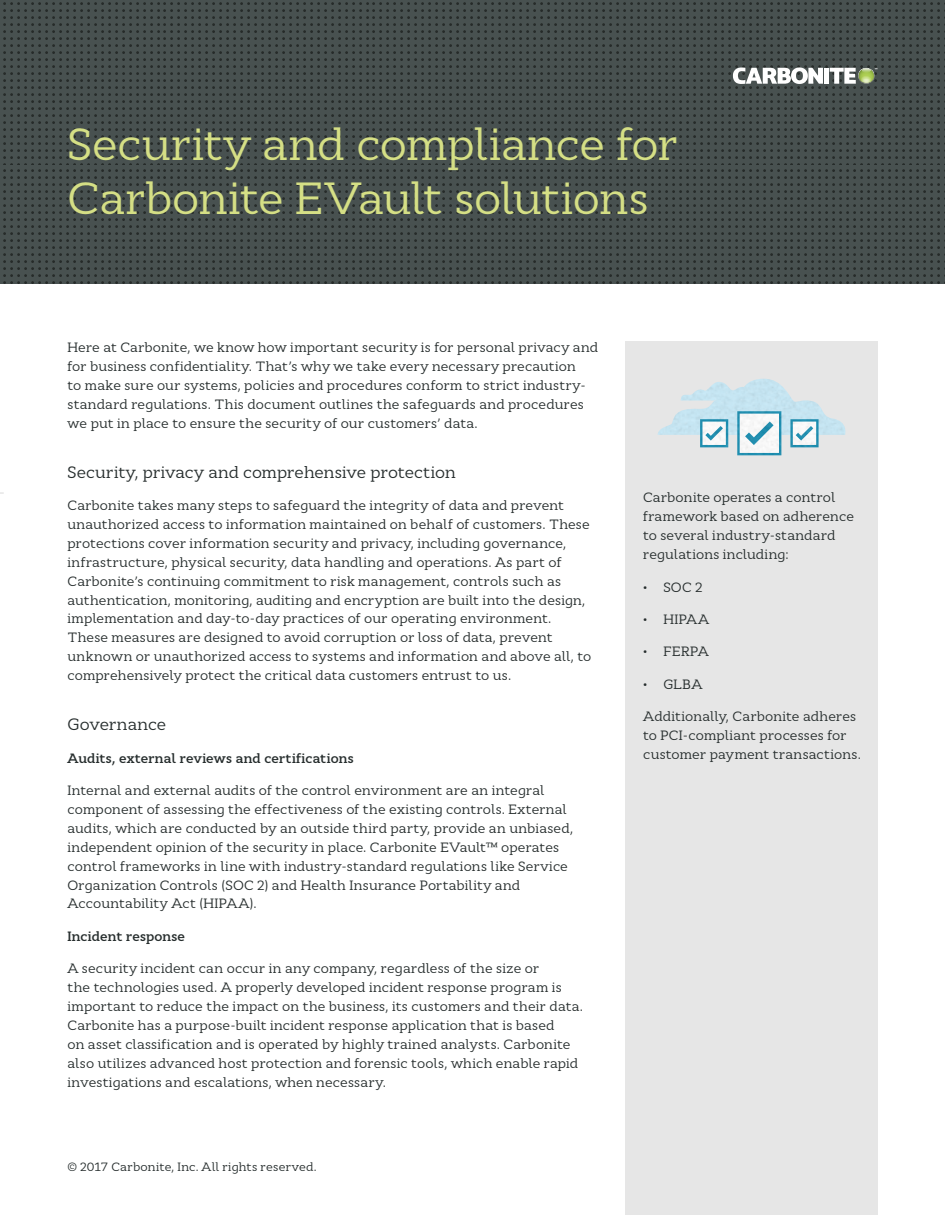
<style>
.page{position:relative;width:945px;height:1215px;background:#fff}
.page>*{position:absolute;margin:0;border:0;box-sizing:border-box;transform-origin:0 0}
.t1{font:45px/54px "Cyntho Slab Pro";letter-spacing:-.015em;color:#d5df85}
.t2{font:16.5px "Cyntho Slab Pro";color:#262d2d}
.t3{font:13.5px/18.9px "Cyntho Slab Pro";letter-spacing:.01em;color:#262d2d}
.t4{font:600 13.5px "Cyntho Slab Pro";letter-spacing:.01em;color:#262d2d}
.t5{font:12px "Cyntho Slab Pro";letter-spacing:.015em;color:#262d2d}
</style>
<div class="page">
<svg style="left:0;top:0;width:160px;height:164px;background:#434c4b"></svg>
<svg style="left:160px;top:0;width:209px;height:164px;background:#434c4b"></svg>
<svg style="left:369px;top:0;width:209px;height:164px;background:#434c4b"></svg>
<svg style="left:578px;top:0;width:209px;height:164px;background:#434c4b"></svg>
<svg style="left:787px;top:0;width:158px;height:164px;background:#444c4b"></svg>
<svg style="left:0;top:164px;width:160px;height:119px;background:#434c4b"></svg>
<svg style="left:160px;top:164px;width:209px;height:119px;background:#434c4b"></svg>
<svg style="left:369px;top:164px;width:209px;height:119px;background:#434c4b"></svg>
<svg style="left:578px;top:164px;width:209px;height:119px;background:#434c4b"></svg>
<svg style="left:787px;top:164px;width:158px;height:119px;background:#434c4b"></svg>
<div style="left:824px;top:68px;width:5px;height:16px;background:#fff"></div>
<svg style="left:733px;top:67px;width:90px;height:17px"></svg>
<svg style="left:830px;top:68px;width:47px;height:16px"></svg>
<div style="left:626px;top:342px;width:252px;height:873px;background:#e6e6e6"></div>
<img style="left:658px;top:379px;width:188px;height:76px">
<h1 class="t1" style="left:68px;top:121px;width:613px">Security and compliance for<br>Carbonite EVault solutions</h1>
<p class="t3" style="left:68px;top:339px;width:532px">Here at Carbonite, we know how important security is for personal privacy and for business confidentiality. That’s why we take every necessary precaution<br>to make sure our systems, policies and procedures conform to strict industry&shy;standard regulations. This document outlines the safeguards and procedures we put in place to ensure the security of our customers’ data.</p>
<p class="t2" style="left:68px;top:465px;width:390px">Security, privacy and comprehensive protection</p>
<p class="t3" style="left:68px;top:497px;width:525px">Carbonite takes many steps to safeguard the integrity of data and prevent unauthorized access to information maintained on behalf of customers. These protections cover information security and privacy, including governance, infrastructure, physical security, data handling and operations. As part of Carbonite’s continuing commitment to risk management, controls such as authentication, monitoring, auditing and encryption are built into the design, implementation and day-to-day practices of our operating environment.<br>These measures are designed to avoid corruption or loss of data, prevent unknown or unauthorized access to systems and information and above all, to comprehensively protect the critical data customers entrust to us.</p>
<p class="t2" style="left:68px;top:718px;width:100px">Governance</p>
<p class="t4" style="left:68px;top:753px;width:288px">Audits, external reviews and certifications</p>
<p class="t3" style="left:68px;top:782px;width:507px">Internal and external audits of the control environment are an integral component of assessing the effectiveness of the existing controls. External audits, which are conducted by an outside third party, provide an unbiased, independent opinion of the security in place. Carbonite EVault™ operates control frameworks in line with industry-standard regulations like Service Organization Controls (SOC 2) and Health Insurance Portability and Accountability Act (HIPAA).</p>
<p class="t4" style="left:68px;top:931px;width:119px">Incident response</p>
<p class="t3" style="left:68px;top:960px;width:517px">A security incident can occur in any company, regardless of the size or<br>the technologies used. A properly developed incident response program is important to reduce the impact on the business, its customers and their data.<br>Carbonite has a purpose-built incident response application that is based<br>on asset classification and is operated by highly trained analysts. Carbonite also utilizes advanced host protection and forensic tools, which enable rapid investigations and escalations, when necessary.</p>
<p class="t5" style="left:68px;top:1162px;width:251px">© 2017 Carbonite, Inc. All rights reserved.</p>
<p class="t3" style="left:643px;top:489px;width:212px">Carbonite operates a control framework based on adherence to several industry-standard regulations including:</p>
<p class="t3" style="left:643px;top:578px;width:61px">• SOC 2</p>
<p class="t3" style="left:643px;top:611px;width:68px">• HIPAA</p>
<p class="t3" style="left:643px;top:643px;width:67px">• FERPA</p>
<p class="t3" style="left:643px;top:676px;width:61px">• GLBA</p>
<p class="t3" style="left:643px;top:708px;width:219px">Additionally, Carbonite adheres to PCI-compliant processes for customer payment transactions.</p>
</div>
